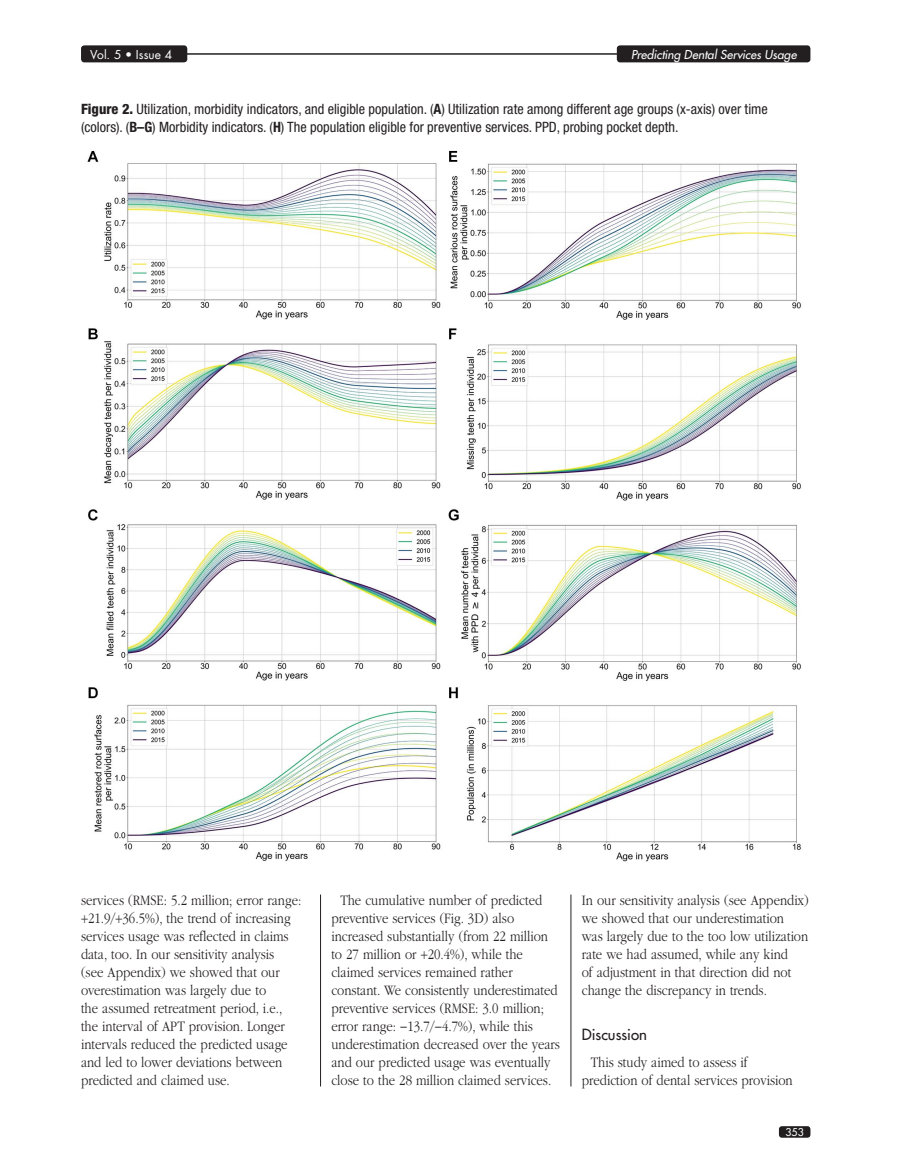
<style>
.page{position:relative;width:905px;height:1175px;background:#fff}
.page>*{position:absolute;margin:0;border:0;box-sizing:border-box;transform-origin:0 0}
.t1{font:300 15px/18px "ITC Garamond Std";color:#231f20;scale:.85 1}
.t2{font:500 15px "Futura Std";color:#231f20}
.t3{font:condensed 14.25px/18px "Helvetica Neue LT Std";color:#231f20}
.t4{font:italic 500 12px "Futura Std";letter-spacing:.005em;color:#fff}
.t5{font:12px "Futura Std";letter-spacing:.01em;color:#fff}
.t6{font:500 10.5px "Futura Std";color:#fff}
.s1{font-weight:800}
.s2{font-weight:700}
</style>
<div class="page">
<hr style="left:86px;top:53px;width:720px;height:2px;background:#231f20">
<div style="left:81px;top:45px;width:106px;height:17px;background:#231f20;border-radius:3px"></div>
<div style="left:617px;top:45px;width:193px;height:17px;background:#231f20;border-radius:3px"></div>
<div style="left:778px;top:1126px;width:32px;height:11px;background:#231f20;border-radius:3px"></div>
<hr style="left:320px;top:894px;width:1px;height:192px;background:#231f20">
<hr style="left:570px;top:894px;width:1px;height:192px;background:#231f20">
<img style="left:87px;top:150px;width:714px;height:712px">
<p class="t5" style="left:90px;top:47px;width:84px">Vol. 5 • Issue 4</p>
<p class="t4" style="left:631px;top:47px;width:167px">Predicting Dental Services Usage</p>
<p class="t3" style="left:81px;top:100px;width:688px"><span class="s1">Figure 2.</span> Utilization, morbidity indicators, and eligible population. (<span class="s2">A</span>) Utilization rate among different age groups (x-axis) over time (colors). (<span class="s2">B–G</span>) Morbidity indicators. (<span class="s2">H</span>) The population eligible for preventive services. PPD, probing pocket depth.</p>
<p class="t1" style="left:81px;top:891px;width:261px">services (RMSE: 5.2 million; error range:</p>
<p class="t1" style="left:88px;top:909px;width:240px">21.9/ 36.5%), the trend of increasing</p>
<p class="t1" style="left:81px;top:927px;width:246px">services usage was reflected in claims</p>
<p class="t1" style="left:81px;top:945px;width:229px">data, too. In our sensitivity analysis</p>
<p class="t1" style="left:81px;top:963px;width:235px">(see Appendix) we showed that our</p>
<p class="t1" style="left:81px;top:981px;width:219px">overestimation was largely due to</p>
<p class="t1" style="left:81px;top:999px;width:239px">the assumed retreatment period, i.e.,</p>
<p class="t1" style="left:81px;top:1017px;width:241px">the interval of APT provision. Longer</p>
<p class="t1" style="left:81px;top:1035px;width:244px">intervals reduced the predicted usage</p>
<p class="t1" style="left:81px;top:1053px;width:238px">and led to lower deviations between</p>
<p class="t1" style="left:81px;top:1071px;width:176px">predicted and claimed use.</p>
<p class="t1" style="left:331px;top:891px;width:270px;text-indent:9px">The cumulative number of predicted preventive services (Fig. 3D) also increased substantially (from 22 million to 27 million or 20.4%), while the claimed services remained rather constant. We consistently underestimated preventive services (RMSE: 3.0 million; error range: −13.7/−4.7%), while this underestimation decreased over the years and our predicted usage was eventually close to the 28 million claimed services.</p>
<p class="t1" style="left:581px;top:891px;width:269px">In our sensitivity analysis (see Appendix) we showed that our underestimation<br>was largely due to the too low utilization rate we had assumed, while any kind<br>of adjustment in that direction did not change the discrepancy in trends.</p>
<p class="t2" style="left:582px;top:1025px;width:67px">Discussion</p>
<p class="t1" style="left:581px;top:1053px;width:250px;text-indent:9px">This study aimed to assess if prediction of dental services provision</p>
<p class="t6" style="left:785px;top:1125px;width:20px">353</p>
</div>
